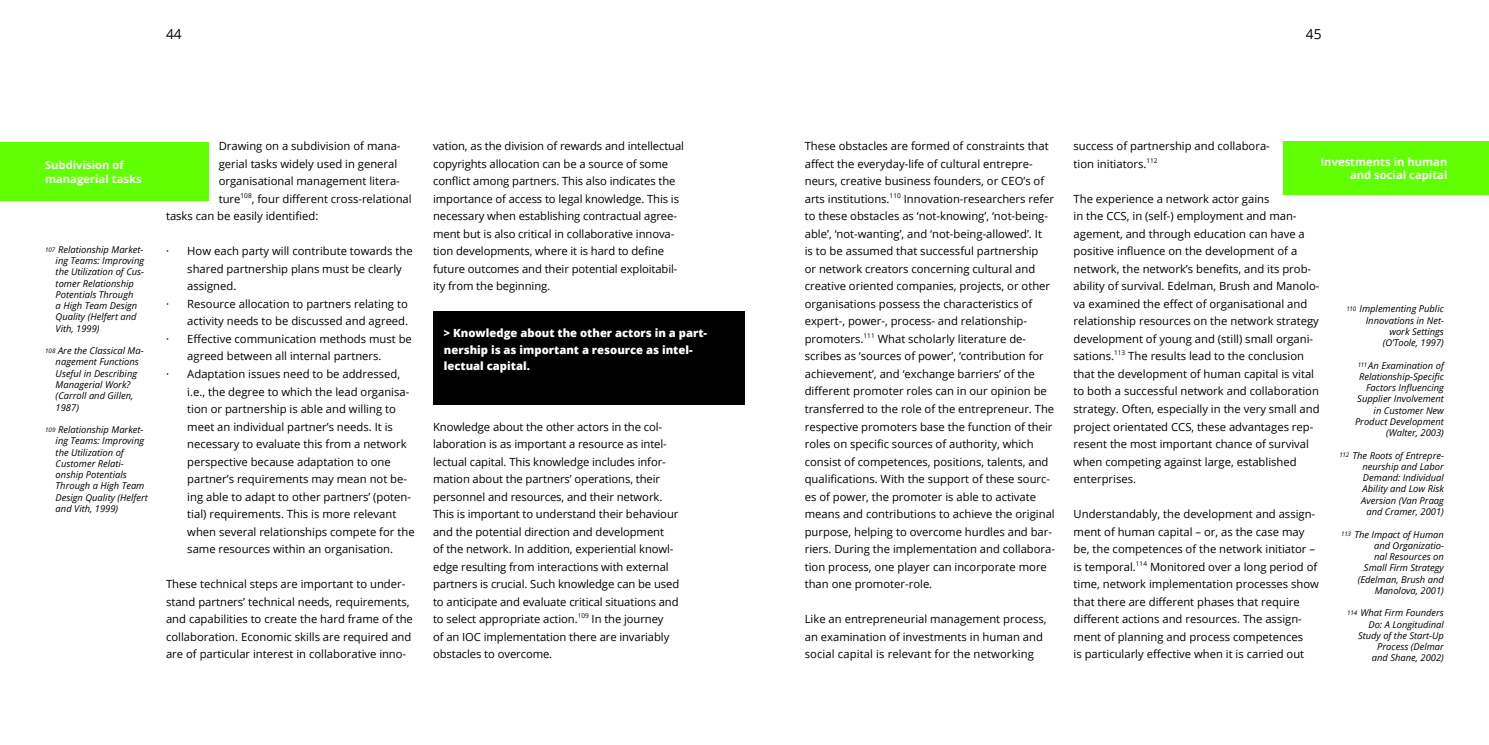
<style>
.page{position:relative;width:1489px;height:745px;background:#fff}
.page>*{position:absolute;margin:0;border:0;box-sizing:border-box;transform-origin:0 0}
.t1{font:13.75px "Open Sans";color:#000}
.t2{font:11.25px/17.5px "Open Sans";color:#000}
.t3{font:800 11.25px/16.2px "Open Sans";color:#fff}
.t4{font:700 11.25px/13.8px "Open Sans";color:#fff}
.t5{font:italic 9.38px/11.2px "Open Sans";color:#000;text-align:right}
.s1{font-size:6.25px}
</style>
<div class="page">
<div style="left:0;top:142px;width:208px;height:58px;background:#60ff01"></div>
<div style="left:1283px;top:141px;width:205px;height:54px;background:#60ff01"></div>
<div style="left:433px;top:311px;width:311px;height:93px;background:#000"></div>
<p class="t1" style="left:166px;top:24px;width:17px">44</p>
<p class="t1" style="left:1305px;top:24px;width:17px">45</p>
<p class="t4" style="left:45px;top:157px;width:98px">Subdivision of managerial tasks</p>
<p class="t5" style="left:56px;top:243px;width:90px;text-align:left;text-indent:-11px"><span class="s1">107</span> Relationship Market&shy;ing Teams: Improving the Utilization of Cus&shy;tomer Relationship<br>Potentials Through<br>a High Team Design<br>Quality (Helfert and<br>Vith, 1999)</p>
<p class="t5" style="left:56px;top:345px;width:89px;text-align:left;text-indent:-11px"><span class="s1">108</span> Are the Classical Ma&shy;nagement Functions<br>Useful in Describing<br>Managerial Work? (Carroll and Gillen,<br>1987)</p>
<p class="t5" style="left:56px;top:423px;width:94px;text-align:left;text-indent:-11px"><span class="s1">109</span> Relationship Market&shy;ing Teams: Improving the Utilization of<br>Customer Relati&shy;onship Potentials<br>Through a High Team<br>Design Quality (Helfert and Vith, 1999)</p>
<p class="t2" style="left:219px;top:137px;width:183px">Drawing on a subdivision of mana-</p>
<p class="t2" style="left:219px;top:154px;width:180px">gerial tasks widely used in general</p>
<p class="t2" style="left:219px;top:172px;width:183px">organisational management litera-</p>
<p class="t2" style="left:219px;top:189px;width:194px">ture<sup>108</sup>, four different cross-relational</p>
<p class="t2" style="left:166px;top:207px;width:154px">tasks can be easily identified:</p>
<p class="t2" style="left:166px;top:242px;width:248px">· How each party will contribute towards the</p>
<p class="t2" style="left:187px;top:259px;width:216px">shared partnership plans must be clearly</p>
<p class="t2" style="left:187px;top:277px;width:51px">assigned.</p>
<p class="t2" style="left:166px;top:294px;width:243px">· Resource allocation to partners relating to</p>
<p class="t2" style="left:187px;top:312px;width:222px">activity needs to be discussed and agreed.</p>
<p class="t2" style="left:166px;top:329px;width:247px">· Effective communication methods must be</p>
<p class="t2" style="left:187px;top:347px;width:196px">agreed between all internal partners.</p>
<p class="t2" style="left:166px;top:364px;width:236px">· Adaptation issues need to be addressed,</p>
<p class="t2" style="left:187px;top:382px;width:223px">i.e., the degree to which the lead organisa-</p>
<p class="t2" style="left:187px;top:399px;width:210px">tion or partnership is able and willing to</p>
<p class="t2" style="left:187px;top:417px;width:207px">meet an individual partner’s needs. It is</p>
<p class="t2" style="left:187px;top:434px;width:221px">necessary to evaluate this from a network</p>
<p class="t2" style="left:187px;top:452px;width:205px">perspective because adaptation to one</p>
<p class="t2" style="left:187px;top:469px;width:221px">partner’s requirements may mean not be-</p>
<p class="t2" style="left:187px;top:487px;width:225px">ing able to adapt to other partners’ (poten-</p>
<p class="t2" style="left:187px;top:504px;width:210px">tial) requirements. This is more relevant</p>
<p class="t2" style="left:187px;top:522px;width:229px">when several relationships compete for the</p>
<p class="t2" style="left:187px;top:539px;width:207px">same resources within an organisation.</p>
<p class="t2" style="left:166px;top:574px;width:248px">These technical steps are important to under&shy;stand partners’ technical needs, requirements, and capabilities to create the hard frame of the collaboration. Economic skills are required and are of particular interest in collaborative inno-</p>
<p class="t2" style="left:433px;top:137px;width:252px">vation, as the division of rewards and intellectual copyrights allocation can be a source of some conflict among partners. This also indicates the importance of access to legal knowledge. This is necessary when establishing contractual agree&shy;ment but is also critical in collaborative innova&shy;tion developments, where it is hard to define future outcomes and their potential exploitabil&shy;ity from the beginning.</p>
<p class="t3" style="left:444px;top:324px;width:265px">&gt; Knowledge about the other actors in a part&shy;nership is as important a resource as intel&shy;lectual capital.</p>
<p class="t2" style="left:433px;top:417px;width:248px">Knowledge about the other actors in the col&shy;laboration is as important a resource as intel&shy;lectual capital. This knowledge includes infor&shy;mation about the partners’ operations, their personnel and resources, and their network.<br>This is important to understand their behaviour and the potential direction and development<br>of the network. In addition, experiential knowl&shy;edge resulting from interactions with external partners is crucial. Such knowledge can be used to anticipate and evaluate critical situations and to select appropriate action.<sup>109</sup> In the journey<br>of an IOC implementation there are invariably obstacles to overcome.</p>
<p class="t2" style="left:804px;top:137px;width:252px">These obstacles are formed of constraints that affect the everyday-life of cultural entrepre&shy;neurs, creative business founders, or CEO’s of arts institutions.<sup>110</sup> Innovation-researchers refer to these obstacles as ‘not-knowing’, ‘not-being&shy;able’, ‘not-wanting’, and ‘not-being-allowed’. It<br>is to be assumed that successful partnership<br>or network creators concerning cultural and creative oriented companies, projects, or other organisations possess the characteristics of expert-, power-, process- and relationship&shy;promoters.<sup>111</sup> What scholarly literature de&shy;scribes as ‘sources of power’, ‘contribution for achievement’, and ‘exchange barriers’ of the different promoter roles can in our opinion be transferred to the role of the entrepreneur. The respective promoters base the function of their roles on specific sources of authority, which consist of competences, positions, talents, and qualifications. With the support of these sourc&shy;es of power, the promoter is able to activate means and contributions to achieve the original purpose, helping to overcome hurdles and bar&shy;riers. During the implementation and collabora&shy;tion process, one player can incorporate more than one promoter-role.</p>
<p class="t2" style="left:804px;top:609px;width:243px">Like an entrepreneurial management process, an examination of investments in human and social capital is relevant for the networking</p>
<p class="t2" style="left:1073px;top:137px;width:198px">success of partnership and collabora&shy;tion initiators.<sup>112</sup></p>
<p class="t2" style="left:1073px;top:189px;width:247px">The experience a network actor gains<br>in the CCS, in (self-) employment and man&shy;agement, and through education can have a positive influence on the development of a network, the network’s benefits, and its prob&shy;ability of survival. Edelman, Brush and Manolo&shy;va examined the effect of organisational and relationship resources on the network strategy development of young and (still) small organi&shy;sations.<sup>113</sup> The results lead to the conclusion that the development of human capital is vital to both a successful network and collaboration strategy. Often, especially in the very small and project orientated CCS, these advantages rep&shy;resent the most important chance of survival when competing against large, established enterprises.</p>
<p class="t2" style="left:1073px;top:504px;width:247px">Understandably, the development and assign&shy;ment of human capital – or, as the case may be, the competences of the network initiator – is temporal.<sup>114</sup> Monitored over a long period of time, network implementation processes show that there are different phases that require different actions and resources. The assign&shy;ment of planning and process competences<br>is particularly effective when it is carried out</p>
<p class="t4" style="left:1320px;top:154px;width:128px;text-align:right">Investments in human and social capital</p>
<p class="t5" style="left:1346px;top:303px;width:99px"><span class="s1">110</span> Implementing Public<br>Innovations in Net&shy;work Settings<br>(O’Toole, 1997)</p>
<p class="t5" style="left:1354px;top:359px;width:90px"><span class="s1">111</span>An Examination of<br>Relationship-Specific<br>Factors Influencing<br>Supplier Involvement in Customer New<br>Product Development (Walter, 2003)</p>
<p class="t5" style="left:1339px;top:449px;width:106px"><span class="s1">112</span> The Roots of Entrepre&shy;neurship and Labor<br>Demand: Individual<br>Ability and Low Risk<br>Aversion (Van Praag<br>and Cramer, 2001)</p>
<p class="t5" style="left:1341px;top:528px;width:104px"><span class="s1">113</span> The Impact of Human and Organizatio-<br>nal Resources on<br>Small Firm Strategy (Edelman, Brush and<br>Manolova, 2001)</p>
<p class="t5" style="left:1347px;top:606px;width:98px"><span class="s1">114</span> What Firm Founders<br>Do: A Longitudinal<br>Study of the Start-Up<br>Process (Delmar<br>and Shane, 2002)</p>
</div>
